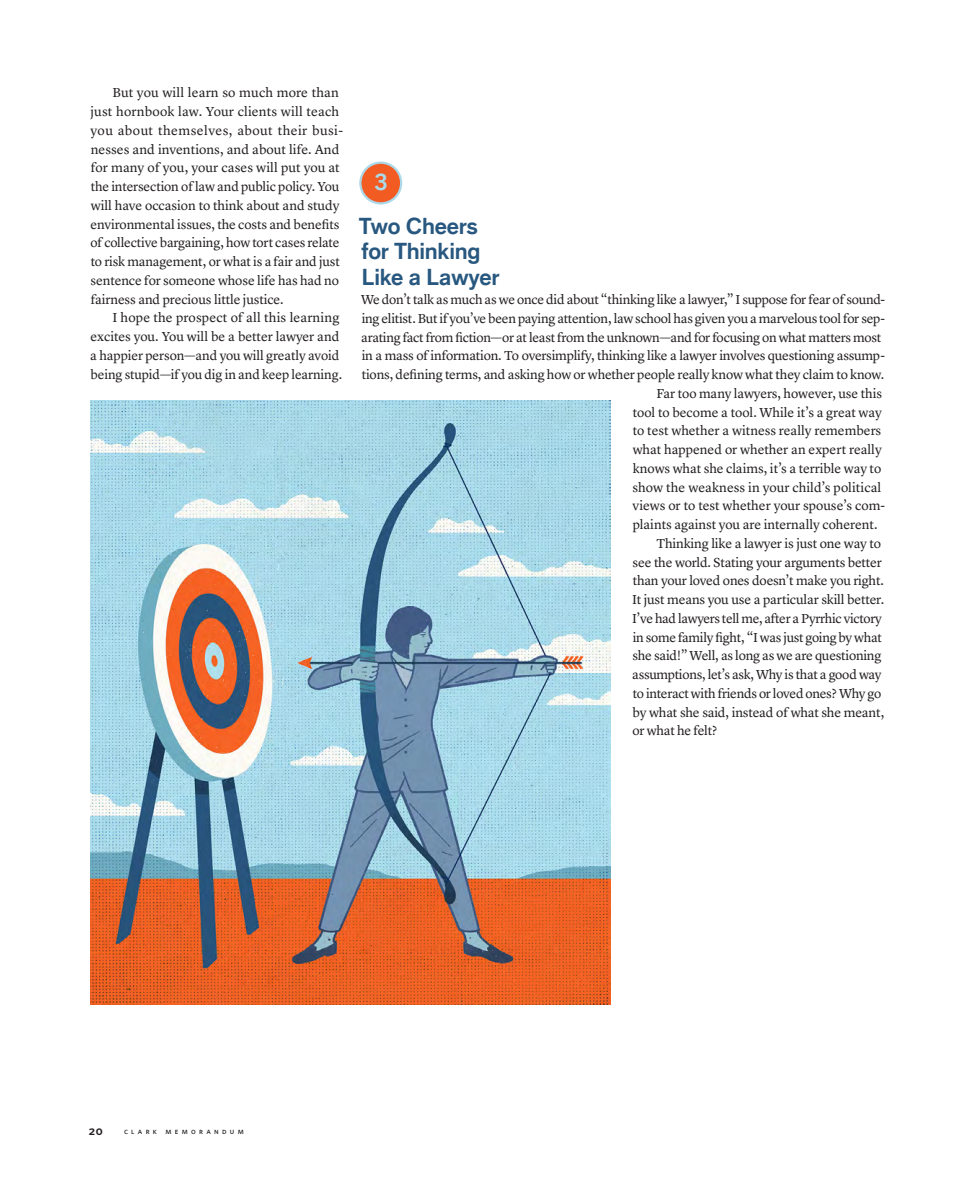
<style>
.page{position:relative;width:972px;height:1188px;background:#fff}
.page>*{position:absolute;margin:0;border:0;box-sizing:border-box;transform-origin:0 0}
.CM_text{font:700 22.5px/25.5px "Applied Sans Pro";letter-spacing:-.015em;color:#28587f}
.CM_text-2{font:700 22.5px "Applied Sans Pro";color:#acd9ea}
.CM_text-3{font:13.5px/18.8px "Lyon Text";letter-spacing:-.005em;color:#231f20}
.t1{font:12.75px "Whitney Semibold SC";color:#231f20}
.t2{font:8.25px "Whitney Medium SC";letter-spacing:.4em;color:#231f20}
</style>
<div class="page">
<img style="left:90px;top:401px;width:521px;height:604px">
<div style="left:360px;top:163px;width:41px;height:40px;background:#f25b21;border-radius:50%"></div>
<div style="left:359px;top:162px;width:43px;height:43px;border:2px solid #acd9ea;border-radius:50%"></div>
<p class="CM_text-3" style="left:90px;top:82px;width:254px;text-indent:22px">But you will learn so much more than just hornbook law. Your clients will teach you about themselves, about their busi&shy;nesses and inventions, and about life. And for many of you, your cases will put you at the intersection of law and public policy. You will have occasion to think about and study environmental issues, the costs and benefits of collective bargaining, how tort cases relate to risk management, or what is a fair and just sentence for someone whose life has had no fairness and precious little justice.</p>
<p class="CM_text-3" style="left:90px;top:307px;width:253px;text-indent:22px">I hope the prospect of all this learning excites you. You will be a better lawyer and a happier person—and you will greatly avoid being stupid—if you dig in and keep learning.</p>
<p class="CM_text-2" style="left:375px;top:168px;width:14px">3</p>
<p class="CM_text" style="left:359px;top:213px;width:142px">Two Cheers for Thinking<br>Like a Lawyer</p>
<p class="CM_text-3" style="left:361px;top:289px;width:526px">We don’t talk as much as we once did about “thinking like a lawyer,” I suppose for fear of sound&shy;ing elitist. But if you’ve been paying attention, law school has given you a marvelous tool for sep&shy;arating fact from fiction—or at least from the unknown—and for focusing on what matters most in a mass of information. To oversimplify, thinking like a lawyer involves questioning assump&shy;tions, defining terms, and asking how or whether people really know what they claim to know.</p>
<p class="CM_text-3" style="left:633px;top:383px;width:254px;text-indent:24px">Far too many lawyers, however, use this tool to become a tool. While it’s a great way to test whether a witness really remembers what happened or whether an expert really knows what she claims, it’s a terrible way to show the weakness in your child’s political views or to test whether your spouse’s com&shy;plaints against you are internally coherent.</p>
<p class="CM_text-3" style="left:632px;top:533px;width:254px;text-indent:24px">Thinking like a lawyer is just one way to see the world. Stating your arguments better than your loved ones doesn’t make you right.<br>It just means you use a particular skill better.<br>I’ve had lawyers tell me, after a Pyrrhic victory in some family fight, “I was just going by what she said!” Well, as long as we are questioning assumptions, let’s ask, Why is that a good way to interact with friends or loved ones? Why go by what she said, instead of what she meant, or what he felt?</p>
<p class="t1" style="left:89px;top:1123px;width:15px">20</p>
<p class="t2" style="left:124px;top:1126px;width:121px">clark memorandum</p>
</div>
